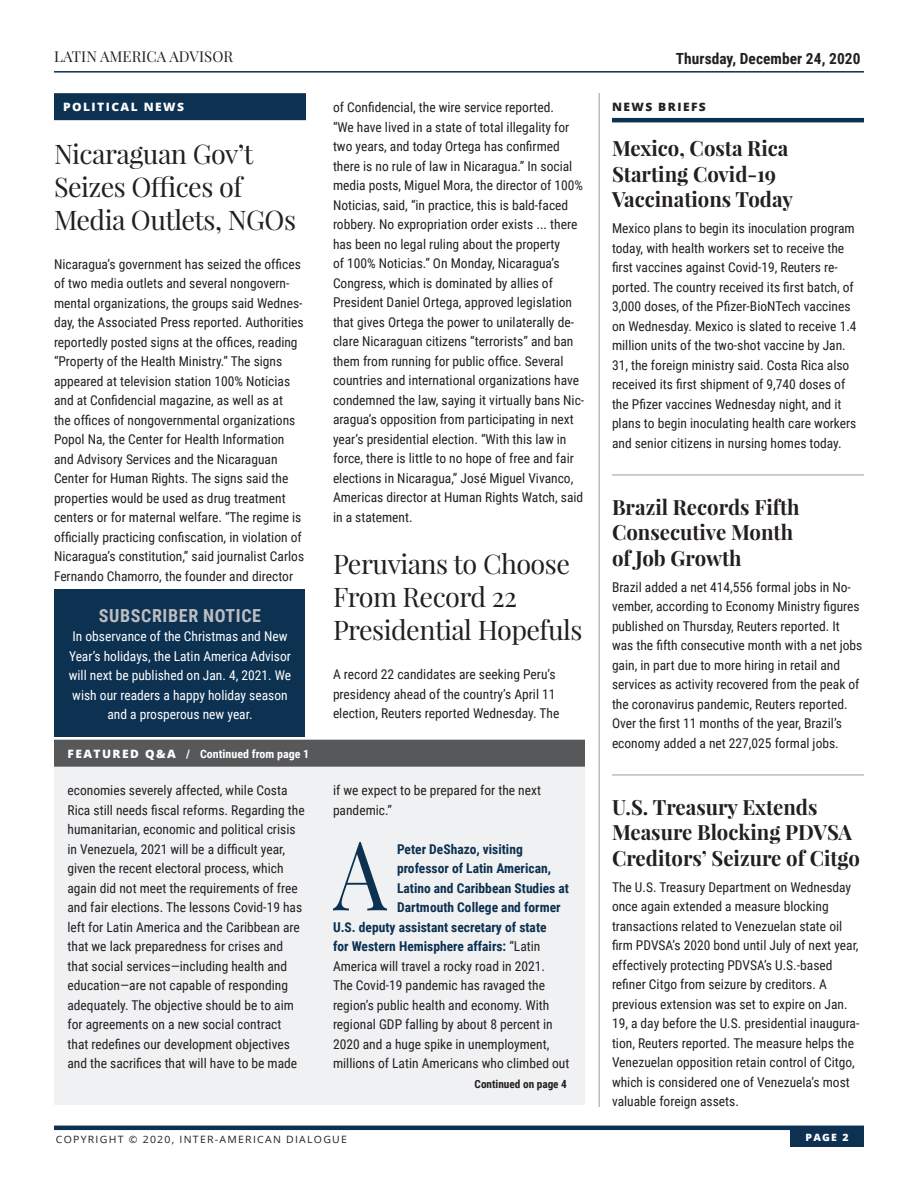
<style>
.page{position:relative;width:918px;height:1188px;background:#fff}
.page>*{position:absolute;margin:0;border:0;box-sizing:border-box;transform-origin:0 0}
.Answer_Text_-_Drop_C{font:96.15px "Playfair Display";color:#0c3151;scale:.88 1}
.Subhead_18pt{font:27px/33px "Playfair Display";letter-spacing:-.02em;color:#231f20}
.Subhead-_14pt_-_BOLD{font:700 21px/25.5px "Playfair Display";color:#231f20}
.News_Briefs__Subhea{font:700 21px/25.5px "Playfair Display";color:#231f20}
.Correction_Title{font:700 18px "Roboto Condensed";letter-spacing:.035em;color:#bcbdc0}
.t1{font:700 15.3px "Roboto Condensed";letter-spacing:.005em;color:#231f20}
.t2{font:15px "Playfair Display";letter-spacing:.005em;color:#231f20}
.Main_Body_Text{font:13.5px/19.5px "Roboto Condensed";color:#231f20}
.Answer_Text_-_Drop_C-2{font:13.5px/19.5px "Roboto Condensed";color:#231f20}
.News_Briefs__Body_T{font:13.5px/19.5px "Roboto Condensed";color:#231f20}
.News_Briefs__Subhea-2{font:13.5px/19.5px "Roboto Condensed";color:#231f20}
.Answer_Text_-_Drop_C-3{font:700 13.5px "Roboto Condensed";color:#0c3151}
.Correction_Body_Text{font:13.5px/19.5px "Roboto Condensed";color:#fff;text-align:center}
.Sections_With_Dark_G{font:700 11.55px "Roboto Condensed";color:#fff;scale:1.04 1}
.Sections_-_with_Blue{font:800 11.55px "Open Sans";letter-spacing:.12em;color:#fff;scale:1.04 1}
.News_Briefs__Title{font:800 11.55px "Open Sans";letter-spacing:.12em;color:#231f20;scale:1.04 1}
.Continued_On_Text{font:700 11.25px "Roboto Condensed";color:#231f20}
.t3{font:10.05px "Open Sans";letter-spacing:.12em;color:#231f20;scale:1.04 1}
.t4{font:800 10.05px "Open Sans";color:#fff;scale:1.04 1}
.s1{font-family:"Open Sans";font-weight:800}
.s2{font-weight:400;color:#231f20}
</style>
<div class="page">
<hr style="left:54px;top:1126px;width:810px;height:4px;background:#0c3151">
<div style="left:790px;top:1129px;width:74px;height:18px;background:#0c3151"></div>
<hr style="left:54px;top:71px;width:810px;height:2px;background:#0c3151">
<hr style="left:612px;top:118px;width:252px;height:4px;background:#0c3151">
<hr style="left:612px;top:474px;width:252px;height:2px;background:#bcbdc0">
<hr style="left:612px;top:774px;width:252px;height:2px;background:#bcbdc0">
<div style="left:54px;top:93px;width:252px;height:27px;background:#0c3151"></div>
<hr style="left:598px;top:93px;width:2px;height:1014px;background:#bcbdc0">
<div style="left:54px;top:742px;width:531px;height:364px;background:#f0f1f2"></div>
<div style="left:54px;top:740px;width:531px;height:27px;background:#57585a"></div>
<div style="left:55px;top:589px;width:250px;height:148px;background:#0c3151"></div>
<p class="t2" style="left:54px;top:47px;width:181px">LATIN AMERICA ADVISOR</p>
<p class="Sections_-_with_Blue" style="left:63px;top:98px;width:118px">POLITICAL NEWS</p>
<p class="Subhead_18pt" style="left:54px;top:137px;width:244px">Nicaraguan Gov’t<br>Seizes Offices of<br>Media Outlets, NGOs</p>
<p class="Main_Body_Text" style="left:54px;top:254px;width:252px">Nicaragua’s government has seized the offices of two media outlets and several nongovern&shy;mental organizations, the groups said Wednes&shy;day, the Associated Press reported. Authorities reportedly posted signs at the offices, reading “Property of the Health Ministry.” The signs appeared at television station 100% Noticias and at Confidencial magazine, as well as at<br>the offices of nongovernmental organizations Popol Na, the Center for Health Information and Advisory Services and the Nicaraguan Center for Human Rights. The signs said the properties would be used as drug treatment centers or for maternal welfare. “The regime is officially practicing confiscation, in violation of Nicaragua’s constitution,” said journalist Carlos Fernando Chamorro, the founder and director</p>
<p class="Correction_Title" style="left:99px;top:603px;width:164px">SUBSCRIBER NOTICE</p>
<p class="Correction_Body_Text" style="left:69px;top:626px;width:224px">In observance of the Christmas and New Year’s holidays, the Latin America Advisor will next be published on Jan. 4, 2021. We wish our readers a happy holiday season and a prosperous new year.</p>
<p class="Sections_With_Dark_G" style="left:68px;top:745px;width:234px"><span class="s1">FEATURED Q&amp;A</span> / Continued from page 1</p>
<p class="Main_Body_Text" style="left:333px;top:97px;width:253px">of Confidencial, the wire service reported.<br>“We have lived in a state of total illegality for two years, and today Ortega has confirmed there is no rule of law in Nicaragua.” In social media posts, Miguel Mora, the director of 100% Noticias, said, “in practice, this is bald-faced robbery. No expropriation order exists ... there has been no legal ruling about the property<br>of 100% Noticias.” On Monday, Nicaragua’s Congress, which is dominated by allies of President Daniel Ortega, approved legislation that gives Ortega the power to unilaterally de&shy;clare Nicaraguan citizens “terrorists” and ban them from running for public office. Several countries and international organizations have condemned the law, saying it virtually bans Nic&shy;aragua’s opposition from participating in next year’s presidential election. “With this law in force, there is little to no hope of free and fair elections in Nicaragua,” José Miguel Vivanco, Americas director at Human Rights Watch, said in a statement.</p>
<p class="Subhead_18pt" style="left:333px;top:547px;width:251px">Peruvians to Choose<br>From Record 22<br>Presidential Hopefuls</p>
<p class="Main_Body_Text" style="left:333px;top:664px;width:228px">A record 22 candidates are seeking Peru’s presidency ahead of the country’s April 11 election, Reuters reported Wednesday. The</p>
<p class="Answer_Text_-_Drop_C-2" style="left:68px;top:780px;width:239px">economies severely affected, while Costa Rica still needs fiscal reforms. Regarding the humanitarian, economic and political crisis in Venezuela, 2021 will be a difficult year, given the recent electoral process, which again did not meet the requirements of free and fair elections. The lessons Covid-19 has left for Latin America and the Caribbean are that we lack preparedness for crises and that social services—including health and education—are not capable of responding adequately. The objective should be to aim for agreements on a new social contract that redefines our development objectives and the sacrifices that will have to be made</p>
<p class="Answer_Text_-_Drop_C-2" style="left:333px;top:780px;width:210px">if we expect to be prepared for the next pandemic.”</p>
<p class="Answer_Text_-_Drop_C" style="left:334px;top:814px;width:62px">A</p>
<p class="Answer_Text_-_Drop_C-3" style="left:397px;top:839px;width:127px">Peter DeShazo, visiting</p>
<p class="Answer_Text_-_Drop_C-3" style="left:397px;top:859px;width:155px">professor of Latin American,</p>
<p class="Answer_Text_-_Drop_C-3" style="left:397px;top:878px;width:173px">Latino and Caribbean Studies at</p>
<p class="Answer_Text_-_Drop_C-3" style="left:397px;top:898px;width:165px">Dartmouth College and former</p>
<p class="Answer_Text_-_Drop_C-3" style="left:333px;top:917px;width:215px">U.S. deputy assistant secretary of state</p>
<p class="Answer_Text_-_Drop_C-3" style="left:333px;top:937px;width:209px">for Western Hemisphere affairs: <span class="s2">“Latin</span></p>
<p class="Answer_Text_-_Drop_C-2" style="left:333px;top:955px;width:214px">America will travel a rocky road in 2021.</p>
<p class="Answer_Text_-_Drop_C-2" style="left:333px;top:975px;width:214px">The Covid-19 pandemic has ravaged the</p>
<p class="Answer_Text_-_Drop_C-2" style="left:333px;top:994px;width:218px">region’s public health and economy. With</p>
<p class="Answer_Text_-_Drop_C-2" style="left:333px;top:1014px;width:221px">regional GDP falling by about 8 percent in</p>
<p class="Answer_Text_-_Drop_C-2" style="left:333px;top:1033px;width:218px">2020 and a huge spike in unemployment,</p>
<p class="Answer_Text_-_Drop_C-2" style="left:333px;top:1053px;width:238px">millions of Latin Americans who climbed out</p>
<p class="Continued_On_Text" style="left:475px;top:1077px;width:94px">Continued on page 4</p>
<p class="t1" style="left:676px;top:47px;width:186px">Thursday, December 24, 2020</p>
<p class="News_Briefs__Title" style="left:612px;top:98px;width:92px">NEWS BRIEFS</p>
<p class="News_Briefs__Subhea" style="left:612px;top:135px;width:183px">Mexico, Costa Rica<br>Starting Covid-19<br>Vaccinations Today</p>
<p class="News_Briefs__Subhea-2" style="left:612px;top:218px;width:246px">Mexico plans to begin its inoculation program today, with health workers set to receive the first vaccines against Covid-19, Reuters re&shy;ported. The country received its first batch, of 3,000 doses, of the Pfizer-BioNTech vaccines on Wednesday. Mexico is slated to receive 1.4 million units of the two-shot vaccine by Jan.<br>31, the foreign ministry said. Costa Rica also received its first shipment of 9,740 doses of the Pfizer vaccines Wednesday night, and it plans to begin inoculating health care workers and senior citizens in nursing homes today.</p>
<p class="Subhead-_14pt_-_BOLD" style="left:612px;top:494px;width:189px">Brazil Records Fifth<br>Consecutive Month of Job Growth</p>
<p class="News_Briefs__Body_T" style="left:612px;top:577px;width:252px">Brazil added a net 414,556 formal jobs in No&shy;vember, according to Economy Ministry figures published on Thursday, Reuters reported. It was the fifth consecutive month with a net jobs gain, in part due to more hiring in retail and services as activity recovered from the peak of the coronavirus pandemic, Reuters reported.<br>Over the first 11 months of the year, Brazil’s economy added a net 227,025 formal jobs.</p>
<p class="Subhead-_14pt_-_BOLD" style="left:612px;top:794px;width:250px">U.S. Treasury Extends<br>Measure Blocking PDVSA<br>Creditors’ Seizure of Citgo</p>
<p class="News_Briefs__Body_T" style="left:612px;top:877px;width:249px">The U.S. Treasury Department on Wednesday once again extended a measure blocking transactions related to Venezuelan state oil firm PDVSA’s 2020 bond until July of next year, effectively protecting PDVSA’s U.S.-based refiner Citgo from seizure by creditors. A previous extension was set to expire on Jan.<br>19, a day before the U.S. presidential inaugura&shy;tion, Reuters reported. The measure helps the Venezuelan opposition retain control of Citgo, which is considered one of Venezuela’s most valuable foreign assets.</p>
<p class="t3" style="left:56px;top:1132px;width:281px">COPYRIGHT © 2020, INTER-AMERICAN DIALOGUE</p>
<p class="t4" style="left:806px;top:1129px;width:43px">PAGE 2</p>
</div>
